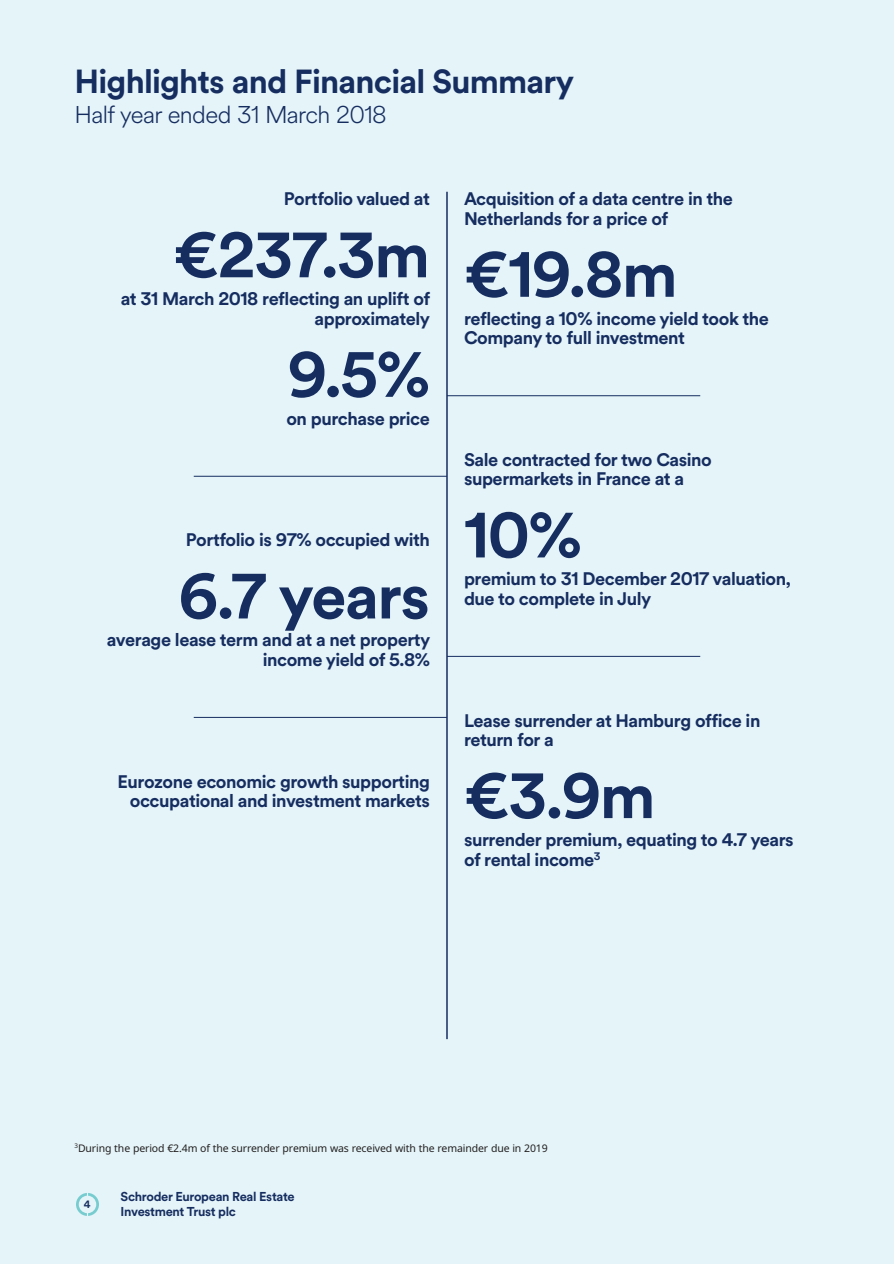
<style>
.page{position:relative;width:894px;height:1264px;background:#fff}
.page>*{position:absolute;margin:0;border:0;box-sizing:border-box;transform-origin:0 0}
.t1{font:700 63px "Schroders Circular";letter-spacing:-.025em;color:#162d60}
.t2{font:700 33px "Schroders Circular";letter-spacing:-.025em;color:#162d60}
.t3{font:300 24px "Schroders Circular";letter-spacing:-.025em;color:#162d60}
.t4{font:700 18px/19.5px "Schroders Circular";letter-spacing:-.025em;color:#162d60}
.t5{font:700 12.75px/15px "Schroders Circular";letter-spacing:-.025em;color:#162d60}
.t6{font:10.5px "Noto Sans";letter-spacing:-.01em;color:#231f20}
.t7{font:700 10.5px "Schroders Circular";color:#162d60}
</style>
<div class="page">
<div style="left:0;top:0;width:893px;height:1264px;background:#e4f4f8"></div>
<hr style="left:194px;top:476px;width:253px;height:1px;background:#162d60">
<hr style="left:194px;top:717px;width:253px;height:1px;background:#162d60">
<svg style="left:76px;top:1193px;width:23px;height:22px"></svg>
<hr style="left:446px;top:192px;width:1px;height:847px;background:#162d60">
<hr style="left:447px;top:395px;width:253px;height:1px;background:#162d60">
<hr style="left:447px;top:656px;width:253px;height:1px;background:#162d60">
<h2 class="t2" style="left:74px;top:69px;width:500px">Highlights and Financial Summary</h2>
<h3 class="t3" style="left:74px;top:101px;width:313px">Half year ended 31 March 2018</h3>
<p class="t4" style="left:284px;top:191px;width:147px">Portfolio valued at</p>
<h1 class="t1" style="left:173px;top:232px;width:258px">€237.3m</h1>
<p class="t4" style="left:121px;top:291px;width:311px;text-align:right">at 31 March 2018 reflecting an uplift of approximately</p>
<h1 class="t1" style="left:287px;top:352px;width:144px">9.5%</h1>
<p class="t4" style="left:286px;top:410px;width:145px">on purchase price</p>
<p class="t4" style="left:186px;top:532px;width:245px">Portfolio is 97% occupied with</p>
<h1 class="t1" style="left:178px;top:573px;width:253px">6.7 years</h1>
<p class="t4" style="left:107px;top:632px;width:325px;text-align:right">average lease term and at a net property income yield of 5.8%</p>
<p class="t4" style="left:118px;top:773px;width:314px;text-align:right">Eurozone economic growth supporting occupational and investment markets</p>
<p class="t4" style="left:464px;top:191px;width:270px">Acquisition of a data centre in the<br>Netherlands for a price of</p>
<h1 class="t1" style="left:464px;top:252px;width:215px">€19.8m</h1>
<p class="t4" style="left:464px;top:310px;width:306px">reflecting a 10% income yield took the<br>Company to full investment</p>
<p class="t4" style="left:464px;top:451px;width:249px">Sale contracted for two Casino supermarkets in France at a</p>
<h1 class="t1" style="left:464px;top:512px;width:119px">10%</h1>
<p class="t4" style="left:464px;top:571px;width:328px">premium to 31 December 2017 valuation, due to complete in July</p>
<p class="t4" style="left:464px;top:712px;width:298px">Lease surrender at Hamburg office in return for a</p>
<h1 class="t1" style="left:464px;top:773px;width:193px">€3.9m</h1>
<p class="t4" style="left:464px;top:831px;width:331px">surrender premium, equating to 4.7 years of rental income<sup>3</sup></p>
<p class="t6" style="left:74px;top:1144px;width:474px"><sup>3</sup>During the period €2.4m of the surrender premium was received with the remainder due in 2019</p>
<p class="t7" style="left:84px;top:1200px;width:8px">4</p>
<p class="t5" style="left:121px;top:1190px;width:175px">Schroder European Real Estate<br>Investment Trust plc</p>
</div>
